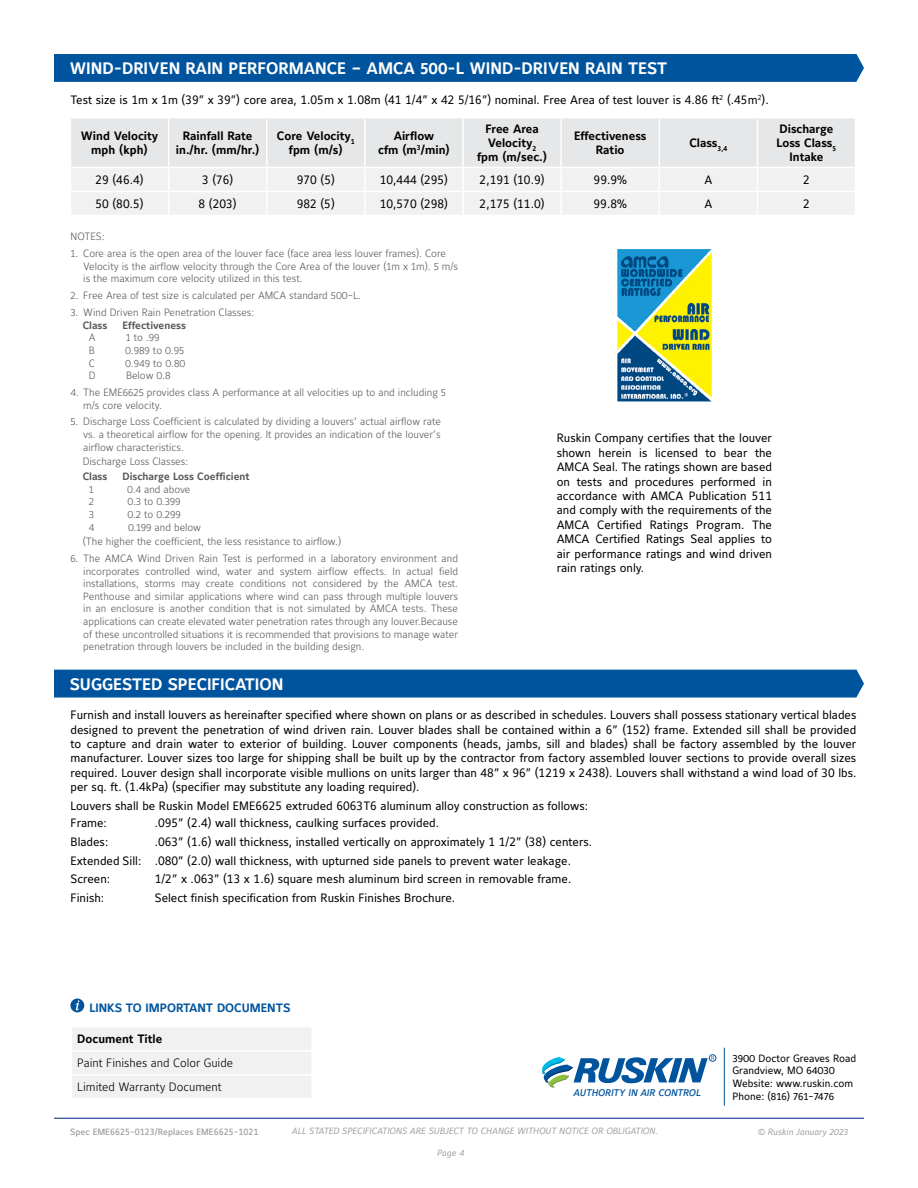
<style>
.page{position:relative;width:918px;height:1188px;background:#fff}
.page>*{position:absolute;margin:0;border:0;box-sizing:border-box;transform-origin:0 0}
.t1{font:16.5px "Maurea Bold Lf";color:#fff}
.t2{font:12px/14.4px "Maurea Regular Tf";color:#000;text-align:justify}
.t3{font:12px/14.4px "Maurea Bold Tf";color:#000;text-align:center}
.t4{font:12px/24px "Maurea Light Lf";color:#000}
.t5{font:12px/18.6px "Maurea Regular Lf";color:#000}
.t6{font:12px "Maurea Bold Lf";color:#00549e}
.t7{font:12px "Maurea Bold Lf";color:#000}
.t8{font:10.5px/12.6px "Maurea Light Lf";color:#58595b}
.t9{font:10.5px/12.6px "Maurea Regular Lf";color:#000}
.t10{font:10.5px "Maurea Bold Lf";color:#58595b}
.t11{font:9.6px "Maurea Medium Italic Tf";color:#00549e}
.t12{font:9px "Maurea Regular Italic Lf";color:#9fa1a4}
.t13{font:9px "Maurea Medium Tf";color:#9fa1a4}
.t14{font:9px "Maurea Regular Italic Lf";color:#a0a1a3}
</style>
<div class="page">
<hr style="left:54px;top:1118px;width:810px;height:1px;background:#1d3b8f">
<div style="left:709px;top:1055px;width:7px;height:6px;border:1px solid #00549e;border-radius:50%"></div>
<svg style="left:542px;top:1056px;width:172px;height:31px"></svg>
<hr style="left:724px;top:1048px;width:1px;height:58px;background:#00549e">
<div style="left:54px;top:670px;width:810px;height:28px;background:#00549e"></div>
<div style="left:72px;top:1028px;width:239px;height:70px;background:#f1f1f2"></div>
<div style="left:70px;top:999px;width:14px;height:13px;background:#00549e;border-radius:50%"></div>
<svg style="left:75px;top:1000px;width:4px;height:10px"></svg>
<div style="left:54px;top:54px;width:810px;height:28px;background:#00549e"></div>
<img style="left:618px;top:249px;width:93px;height:152px">
<svg style="left:71px;top:118px;width:784px;height:97px"></svg>
<h1 class="t1" style="left:70px;top:59px;width:599px">WIND-DRIVEN RAIN PERFORMANCE – AMCA 500-L WIND-DRIVEN RAIN TEST</h1>
<p class="t2" style="left:71px;top:93px;width:700px">Test size is 1m x 1m (39” x 39”) core area, 1.05m x 1.08m (41 1/4” x 42 5/16”) nominal. Free Area of test louver is 4.86 ft<sup>2</sup> (.45m<sup>2</sup>).</p>
<p class="t3" style="left:81px;top:129px;width:79px">Wind Velocity mph (kph)</p>
<p class="t3" style="left:176px;top:129px;width:85px">Rainfall Rate in./hr. (mm/hr.)</p>
<p class="t3" style="left:277px;top:129px;width:79px">Core Velocity<sub>1 </sub>fpm (m/s)</p>
<p class="t3" style="left:378px;top:129px;width:73px">Airflow<br>cfm (m<sup>3</sup>/min)</p>
<p class="t3" style="left:477px;top:122px;width:71px">Free Area<br>Velocity<sub>2 </sub>fpm (m/sec.)</p>
<p class="t3" style="left:574px;top:129px;width:74px">Effectiveness<br>Ratio</p>
<p class="t3" style="left:689px;top:136px;width:39px">Class<sub>3,4</sub></p>
<p class="t3" style="left:777px;top:122px;width:61px">Discharge<br>Loss Class<sub>5<br></sub>Intake</p>
<p class="t2" style="left:95px;top:173px;width:50px">29 (46.4)</p>
<p class="t2" style="left:202px;top:173px;width:33px">3 (76)</p>
<p class="t2" style="left:297px;top:173px;width:40px">970 (5)</p>
<p class="t2" style="left:380px;top:173px;width:70px">10,444 (295)</p>
<p class="t2" style="left:480px;top:173px;width:66px">2,191 (10.9)</p>
<p class="t2" style="left:594px;top:173px;width:35px">99.9%</p>
<p class="t2" style="left:704px;top:173px;width:9px">A</p>
<p class="t2" style="left:803px;top:173px;width:8px">2</p>
<p class="t2" style="left:95px;top:197px;width:50px">50 (80.5)</p>
<p class="t2" style="left:199px;top:197px;width:40px">8 (203)</p>
<p class="t2" style="left:297px;top:197px;width:40px">982 (5)</p>
<p class="t2" style="left:380px;top:197px;width:70px">10,570 (298)</p>
<p class="t2" style="left:480px;top:197px;width:66px">2,175 (11.0)</p>
<p class="t2" style="left:594px;top:197px;width:35px">99.8%</p>
<p class="t2" style="left:704px;top:197px;width:9px">A</p>
<p class="t2" style="left:803px;top:197px;width:8px">2</p>
<p class="t8" style="left:70px;top:231px;width:36px">NOTES:</p>
<p class="t8" style="left:83px;top:248px;width:376px;text-indent:-13px">1. Core area is the open area of the louver face (face area less louver frames). Core<br>Velocity is the airflow velocity through the Core Area of the louver (1m x 1m). 5 m/s is the maximum core velocity utilized in this test.</p>
<p class="t8" style="left:70px;top:290px;width:292px">2. Free Area of test size is calculated per AMCA standard 500-L.</p>
<p class="t8" style="left:70px;top:307px;width:185px">3. Wind Driven Rain Penetration Classes:</p>
<p class="t10" style="left:83px;top:319px;width:26px">Class</p>
<p class="t10" style="left:123px;top:319px;width:65px">Effectiveness</p>
<p class="t8" style="left:89px;top:332px;width:8px">A</p>
<p class="t8" style="left:126px;top:332px;width:35px">1 to .99</p>
<p class="t8" style="left:89px;top:345px;width:8px">B</p>
<p class="t8" style="left:125px;top:345px;width:60px">0.989 to 0.95</p>
<p class="t8" style="left:89px;top:357px;width:8px">C</p>
<p class="t8" style="left:125px;top:357px;width:62px">0.949 to 0.80</p>
<p class="t8" style="left:89px;top:370px;width:8px">D</p>
<p class="t8" style="left:126px;top:370px;width:46px">Below 0.8</p>
<p class="t8" style="left:83px;top:387px;width:364px;text-indent:-13px">4. The EME6625 provides class A performance at all velocities up to and including 5 m/s core velocity.</p>
<p class="t8" style="left:83px;top:416px;width:359px;text-align:justify;text-indent:-13px">5. Discharge Loss Coefficient is calculated by dividing a louvers’ actual airflow rate vs. a theoretical airflow for the opening. It provides an indication of the louver’s airflow characteristics.</p>
<p class="t8" style="left:83px;top:456px;width:107px">Discharge Loss Classes:</p>
<p class="t10" style="left:83px;top:471px;width:26px">Class</p>
<p class="t10" style="left:123px;top:471px;width:129px">Discharge Loss Coefficient</p>
<p class="t8" style="left:89px;top:483px;width:6px">1</p>
<p class="t8" style="left:127px;top:483px;width:65px">0.4 and above</p>
<p class="t8" style="left:89px;top:496px;width:7px">2</p>
<p class="t8" style="left:127px;top:496px;width:55px">0.3 to 0.399</p>
<p class="t8" style="left:89px;top:509px;width:7px">3</p>
<p class="t8" style="left:127px;top:509px;width:55px">0.2 to 0.299</p>
<p class="t8" style="left:89px;top:521px;width:7px">4</p>
<p class="t2" style="left:557px;top:432px;width:217px">Ruskin Company certifies that the louver shown herein is licensed to bear the AMCA Seal. The ratings shown are based on tests and procedures performed in accordance with AMCA Publication 511 and comply with the requirements of the AMCA Certified Ratings Program. The AMCA Certified Ratings Seal applies to air performance ratings and wind driven rain ratings only.</p>
<p class="t8" style="left:83px;top:520px;width:260px;line-height:14.7px;text-indent:45px">0.199 and below<br>(The higher the coefficient, the less resistance to airflow.)</p>
<p class="t8" style="left:83px;top:553px;width:376px;text-align:justify;text-indent:-13px">6. The AMCA Wind Driven Rain Test is performed in a laboratory environment and incorporates controlled wind, water and system airflow effects. In actual field installations, storms may create conditions not considered by the AMCA test.<br>Penthouse and similar applications where wind can pass through multiple louvers in an enclosure is another condition that is not simulated by AMCA tests. These applications can create elevated water penetration rates through any louver.Because of these uncontrolled situations it is recommended that provisions to manage water penetration through louvers be included in the building design.</p>
<h1 class="t1" style="left:70px;top:675px;width:215px">SUGGESTED SPECIFICATION</h1>
<p class="t2" style="left:71px;top:709px;width:787px">Furnish and install louvers as hereinafter specified where shown on plans or as described in schedules. Louvers shall possess stationary vertical blades designed to prevent the penetration of wind driven rain. Louver blades shall be contained within a 6” (152) frame. Extended sill shall be provided to capture and drain water to exterior of building. Louver components (heads, jambs, sill and blades) shall be factory assembled by the louver manufacturer. Louver sizes too large for shipping shall be built up by the contractor from factory assembled louver sections to provide overall sizes required. Louver design shall incorporate visible mullions on units larger than 48” x 96” (1219 x 2438). Louvers shall withstand a wind load of 30 lbs. per sq. ft. (1.4kPa) (specifier may substitute any loading required).</p>
<p class="t2" style="left:71px;top:799px;width:519px">Louvers shall be Ruskin Model EME6625 extruded 6063T6 aluminum alloy construction as follows:</p>
<p class="t5" style="left:71px;top:815px;width:72px">Frame:<br>Blades:<br>Extended Sill:<br>Screen:<br>Finish:</p>
<p class="t2" style="left:155px;top:815px;width:439px;line-height:18.6px;text-align:left">.095” (2.4) wall thickness, caulking surfaces provided.<br>.063” (1.6) wall thickness, installed vertically on approximately 1 1/2” (38) centers. .080” (2.0) wall thickness, with upturned side panels to prevent water leakage.<br>1/2” x .063” (13 x 1.6) square mesh aluminum bird screen in removable frame.<br>Select finish specification from Ruskin Finishes Brochure.</p>
<p class="t6" style="left:89px;top:1002px;width:203px">LINKS TO IMPORTANT DOCUMENTS</p>
<p class="t7" style="left:77px;top:1032px;width:86px">Document Title</p>
<p class="t4" style="left:77px;top:1052px;width:157px">Paint Finishes and Color Guide<br>Limited Warranty Document</p>
<p class="t11" style="left:573px;top:1087px;width:129px">AUTHORITY IN AIR CONTROL</p>
<p class="t9" style="left:733px;top:1052px;width:125px">3900 Doctor Greaves Road<br>Grandview, MO 64030<br>Website: www.ruskin.com<br>Phone: (816) 761-7476</p>
<p class="t13" style="left:70px;top:1126px;width:190px">Spec EME6625-0123/Replaces EME6625-1021</p>
<p class="t12" style="left:292px;top:1126px;width:367px">ALL STATED SPECIFICATIONS ARE SUBJECT TO CHANGE WITHOUT NOTICE OR OBLIGATION.</p>
<p class="t14" style="left:757px;top:1126px;width:92px">© Ruskin January 2023</p>
<p class="t12" style="left:437px;top:1148px;width:29px">Page 4</p>
</div>
